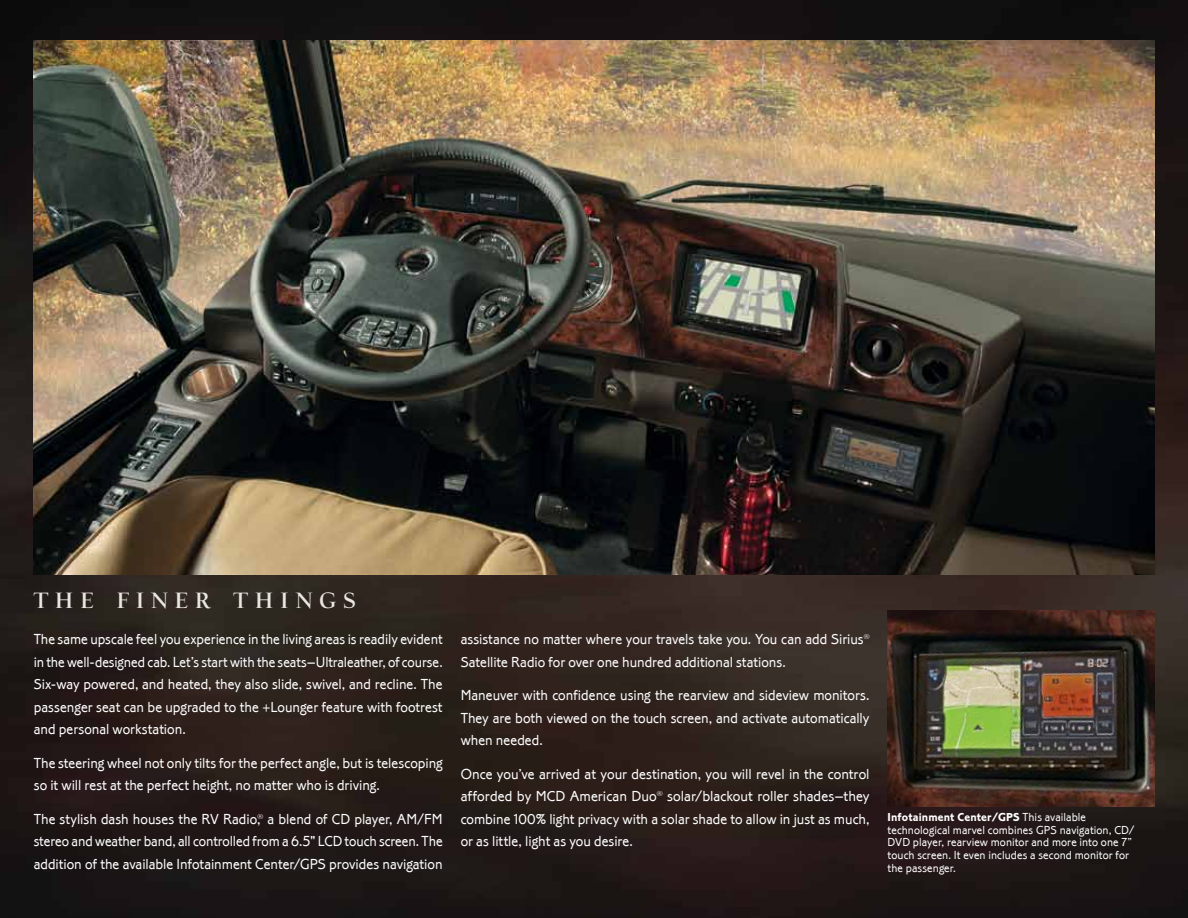
<style>
.page{position:relative;width:1188px;height:918px;background:#fff}
.page>*{position:absolute;margin:0;border:0;box-sizing:border-box;transform-origin:0 0}
.t1{font:21px "Village Bold Titling";letter-spacing:.35em;color:#eae7e2}
.t2{font:300 15px/22.5px "Corinthian Com";color:#fff;text-align:justify}
.t3{font:300 12px/12.8px "Corinthian Com";letter-spacing:.01em;color:#fff}
.t4{font:12px "Corinthian Bold Plain";letter-spacing:.01em;color:#fff}
.s1{font-family:"Corinthian Com";font-weight:300}
</style>
<div class="page">
<img style="left:0;top:0;width:1188px;height:918px">
<img style="left:34px;top:40px;width:1120px;height:534px">
<img style="left:888px;top:610px;width:266px;height:196px">
<img style="left:0;top:753px;width:5px;height:88px">
<h1 class="t1" style="left:34px;top:588px;width:323px">THE FINER THINGS</h1>
<p class="t2" style="left:34px;top:628px;width:410px">The same upscale feel you experience in the living areas is readily evident in the well-designed cab. Let’s start with the seats–Ultraleather, of course.<br>Six-way powered, and heated, they also slide, swivel, and recline. The passenger seat can be upgraded to the +Lounger feature with footrest and personal workstation.</p>
<p class="t2" style="left:34px;top:752px;width:410px">The steering wheel not only tilts for the perfect angle, but is telescoping so it will rest at the perfect height, no matter who is driving.</p>
<p class="t2" style="left:34px;top:807px;width:410px">The stylish dash houses the RV Radio,® a blend of CD player, AM/FM stereo and weather band, all controlled from a 6.5" LCD touch screen. The addition of the available Infotainment Center/GPS provides navigation</p>
<p class="t2" style="left:461px;top:628px;width:410px">assistance no matter where your travels take you. You can add Sirius®<br>Satellite Radio for over one hundred additional stations.</p>
<p class="t2" style="left:461px;top:684px;width:410px">Maneuver with confidence using the rearview and sideview monitors.<br>They are both viewed on the touch screen, and activate automatically when needed.</p>
<p class="t2" style="left:461px;top:762px;width:410px">Once you’ve arrived at your destination, you will revel in the control afforded by MCD American Duo® solar/blackout roller shades–they combine 100% light privacy with a solar shade to allow in just as much, or as little, light as you desire.</p>
<p class="t4" style="left:888px;top:810px;width:200px">Infotainment Center/GPS <span class="s1">This available</span></p>
<p class="t3" style="left:888px;top:823px;width:248px">technological marvel combines GPS navigation, CD/ DVD player, rearview monitor and more into one 7” touch screen. It even includes a second monitor for the passenger.</p>
</div>
